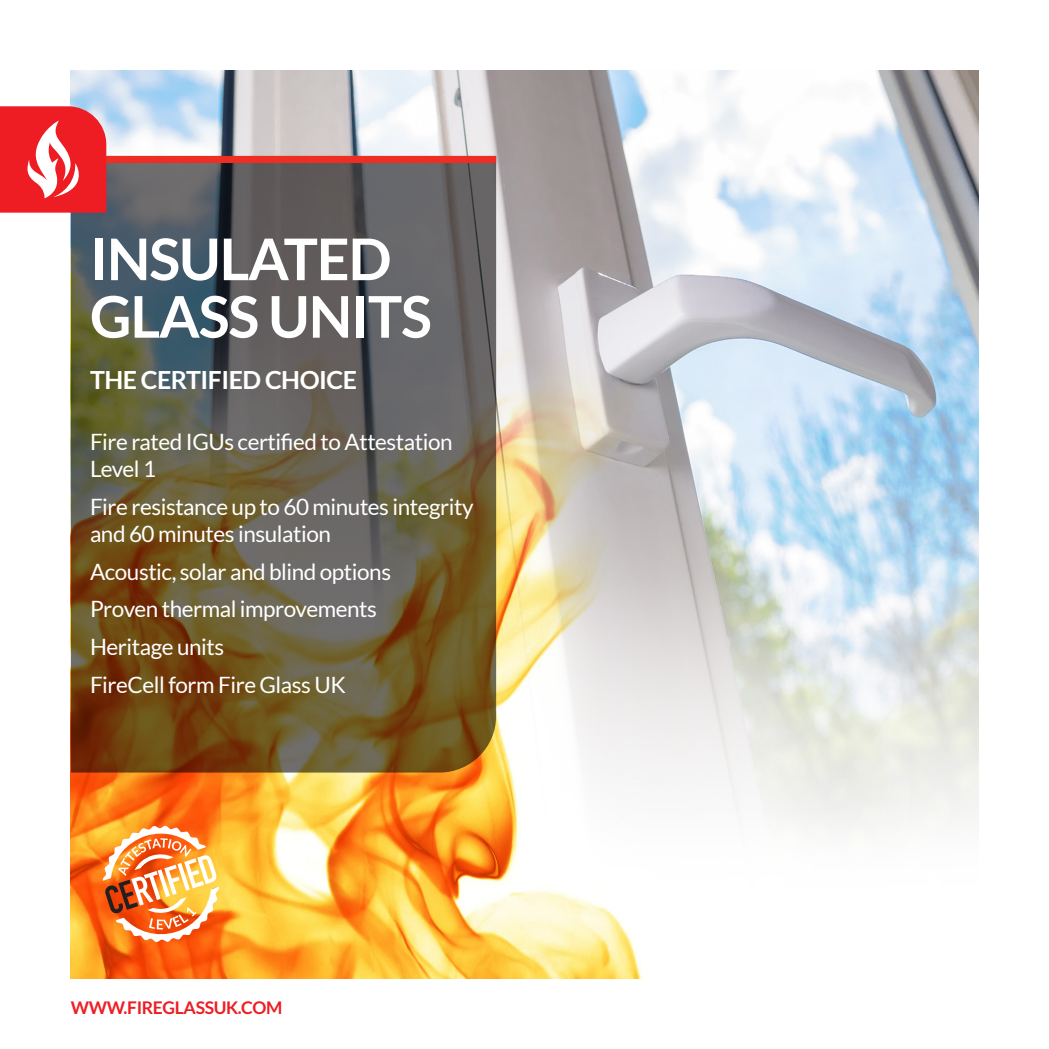
<style>
.page{position:relative;width:1049px;height:1049px;background:#fff}
.page>*{position:absolute;margin:0;border:0;box-sizing:border-box;transform-origin:0 0}
.t1{font:700 57.5px/57.5px "Lato";letter-spacing:-.02em;color:#fff}
.t2{font:700 25px "Lato";letter-spacing:-.02em;color:#fff}
.t3{font:22.5px/27px "Lato";letter-spacing:-.02em;color:#fff}
.t4{font:700 17.5px "Lato";letter-spacing:-.02em;color:#ee1d23}
</style>
<div class="page">
<img style="left:71px;top:71px;width:907px;height:907px">
<svg style="left:71px;top:213px;width:425px;height:559px;background:#655942"></svg>
<svg style="left:0;top:106px;width:496px;height:107px;background:#b18386"></svg>
<svg style="left:103px;top:824px;width:116px;height:119px"></svg>
<p class="t1" style="left:90px;top:230px;width:343px">INSULATED<br>GLASS UNITS</p>
<p class="t2" style="left:90px;top:365px;width:269px">THE CERTIFIED CHOICE</p>
<p class="t3" style="left:90px;top:429px;width:364px">Fire rated IGUs certified to Attestation<br>Level 1</p>
<p class="t3" style="left:90px;top:493px;width:385px">Fire resistance up to 60 minutes integrity and 60 minutes insulation</p>
<p class="t3" style="left:90px;top:558px;width:303px">Acoustic, solar and blind options</p>
<p class="t3" style="left:90px;top:595px;width:288px">Proven thermal improvements</p>
<p class="t3" style="left:90px;top:633px;width:136px">Heritage units</p>
<p class="t3" style="left:90px;top:671px;width:257px">FireCell form Fire Glass UK</p>
<p class="t4" style="left:71px;top:997px;width:213px">WWW.FIREGLASSUK.COM</p>
</div>
